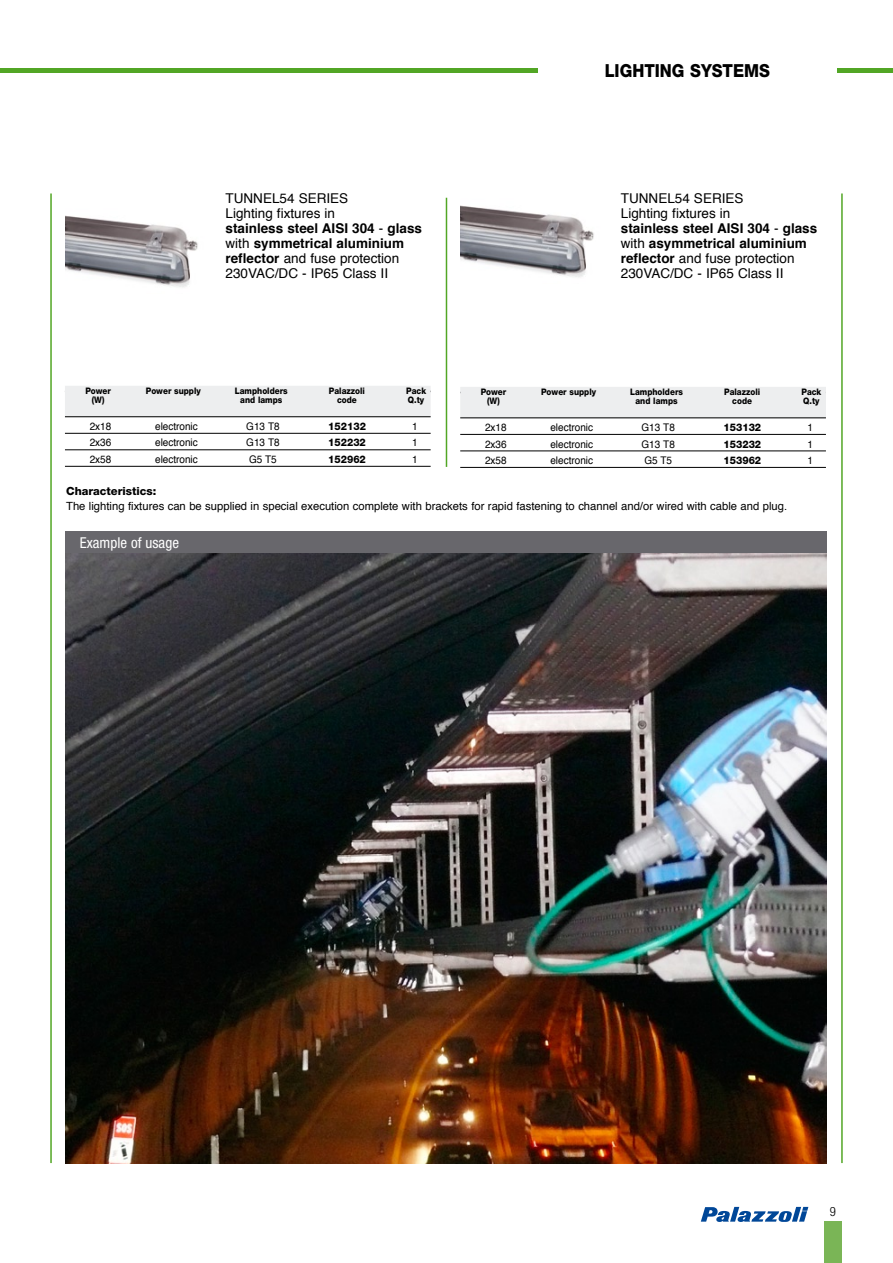
<style>
.page{position:relative;width:893px;height:1263px;background:#fff}
.page>*{position:absolute;margin:0;border:0;box-sizing:border-box;transform-origin:0 0}
.t1{font:800 18px "Helvetica Neue";color:#000;scale:.9 1}
.t2{font:condensed 15px "Helvetica Neue LT Std";color:#fff}
.t3{font:13.5px/15px "Helvetica";color:#000}
.t4{font:300 condensed 12.75px "Helvetica Neue LT Std";color:#000}
.t5{font:11.25px "Helvetica";color:#000}
.t6{font:800 11.25px "Helvetica Neue";color:#000}
.t7{font:10.5px "Helvetica";color:#000;scale:.95 1}
.t8{font:800 10.5px "Helvetica Neue";color:#000;scale:.95 1}
.t9{font:800 9px "Helvetica Neue";color:#000;scale:.9 1}
.s1{font-weight:700}
</style>
<div class="page">
<hr style="left:0;top:68px;width:893px;height:4px;background:#52a625">
<div style="left:825px;top:1222px;width:17px;height:41px;background:#7ab556"></div>
<svg style="left:701px;top:1207px;width:107px;height:15px"></svg>
<hr style="left:446px;top:198px;width:1px;height:269px;background:#52a625">
<hr style="left:841px;top:193px;width:2px;height:970px;background:#52a625">
<hr style="left:50px;top:193px;width:2px;height:970px;background:#52a625">
<img style="left:460px;top:205px;width:134px;height:73px">
<img style="left:66px;top:215px;width:132px;height:73px">
<img style="left:66px;top:553px;width:761px;height:610px">
<div style="left:66px;top:531px;width:761px;height:22px;background:#68676c"></div>
<div style="left:538px;top:62px;width:299px;height:17px;background:#fff"></div>
<div style="left:460px;top:387px;width:366px;height:31px;background:#edeeef"></div>
<hr style="left:460px;top:418px;width:366px;height:1px;background:#000">
<hr style="left:460px;top:434px;width:366px;height:1px;background:#000">
<hr style="left:460px;top:451px;width:366px;height:1px;background:#000">
<hr style="left:460px;top:467px;width:366px;height:1px;background:#000">
<div style="left:65px;top:386px;width:366px;height:31px;background:#edeeef"></div>
<hr style="left:65px;top:416px;width:366px;height:1px;background:#000">
<hr style="left:65px;top:433px;width:366px;height:1px;background:#000">
<hr style="left:65px;top:449px;width:366px;height:1px;background:#000">
<hr style="left:65px;top:466px;width:366px;height:1px;background:#000">
<p class="t3" style="left:226px;top:191px;width:198px">TUNNEL54 SERIES<br>Lighting fixtures in<br><span class="s1">stainless steel AISI 304</span> - <span class="s1">glass </span>with <span class="s1">symmetrical aluminium reflector</span> and fuse protection<br>230VAC/DC - IP65 Class II</p>
<h1 class="t1" style="left:605px;top:60px;width:145px">LIGHTING system</h1>
<h1 class="t1" style="left:759px;top:60px;width:14px">s</h1>
<p class="t3" style="left:621px;top:191px;width:198px">TUNNEL54 SERIES<br>Lighting fixtures in<br><span class="s1">stainless steel AISI 304</span> - <span class="s1">glass </span>with <span class="s1">asymmetrical aluminium reflector</span> and fuse protection<br>230VAC/DC - IP65 Class II</p>
<p class="t9" style="left:85px;top:386px;width:30px">Power</p>
<p class="t9" style="left:146px;top:386px;width:63px">Power supply</p>
<p class="t9" style="left:235px;top:386px;width:60px">Lampholders</p>
<p class="t9" style="left:329px;top:386px;width:41px">Palazzoli</p>
<p class="t9" style="left:406px;top:386px;width:24px">Pack</p>
<p class="t9" style="left:92px;top:395px;width:15px">(W)</p>
<p class="t9" style="left:240px;top:395px;width:48px">and lamps</p>
<p class="t9" style="left:337px;top:395px;width:24px">code</p>
<p class="t9" style="left:408px;top:395px;width:20px">Q.ty</p>
<p class="t7" style="left:90px;top:417px;width:24px">2x18</p>
<p class="t7" style="left:155px;top:417px;width:77px">electronic G</p>
<p class="t7" style="left:254px;top:417px;width:28px">13 T8</p>
<p class="t8" style="left:328px;top:420px;width:41px">152132</p>
<p class="t7" style="left:412px;top:417px;width:7px">1</p>
<p class="t7" style="left:90px;top:434px;width:24px">2x36</p>
<p class="t7" style="left:155px;top:434px;width:77px">electronic G</p>
<p class="t7" style="left:254px;top:434px;width:28px">13 T8</p>
<p class="t8" style="left:328px;top:436px;width:41px">152232</p>
<p class="t7" style="left:412px;top:434px;width:7px">1</p>
<p class="t7" style="left:90px;top:450px;width:24px">2x58</p>
<p class="t7" style="left:155px;top:450px;width:79px">electronic G</p>
<p class="t7" style="left:257px;top:450px;width:23px">5 T5</p>
<p class="t8" style="left:328px;top:453px;width:41px">152962</p>
<p class="t7" style="left:412px;top:450px;width:7px">1</p>
<p class="t6" style="left:66px;top:484px;width:92px">Characteristics:</p>
<p class="t5" style="left:66px;top:496px;width:723px">The lighting fixtures can be supplied in special execution complete with brackets for rapid fastening to channel and/or wired with cable and plug.</p>
<p class="t2" style="left:80px;top:534px;width:101px">Example of usage</p>
<p class="t9" style="left:481px;top:387px;width:30px">Power</p>
<p class="t9" style="left:541px;top:387px;width:63px">Power supply</p>
<p class="t9" style="left:630px;top:387px;width:60px">Lampholders</p>
<p class="t9" style="left:724px;top:387px;width:41px">Palazzoli</p>
<p class="t9" style="left:801px;top:387px;width:24px">Pack</p>
<p class="t9" style="left:487px;top:396px;width:15px">(W)</p>
<p class="t9" style="left:635px;top:396px;width:48px">and lamps</p>
<p class="t9" style="left:732px;top:396px;width:24px">code</p>
<p class="t9" style="left:803px;top:396px;width:20px">Q.ty</p>
<p class="t7" style="left:485px;top:418px;width:24px">2x18</p>
<p class="t7" style="left:550px;top:418px;width:76px">electronic G</p>
<p class="t7" style="left:649px;top:418px;width:28px">13 T8</p>
<p class="t8" style="left:723px;top:421px;width:41px">153132</p>
<p class="t7" style="left:807px;top:418px;width:7px">1</p>
<p class="t7" style="left:485px;top:435px;width:24px">2x36</p>
<p class="t7" style="left:550px;top:435px;width:76px">electronic G</p>
<p class="t7" style="left:649px;top:435px;width:28px">13 T8</p>
<p class="t8" style="left:723px;top:437px;width:41px">153232</p>
<p class="t7" style="left:807px;top:435px;width:7px">1</p>
<p class="t7" style="left:485px;top:451px;width:24px">2x58</p>
<p class="t7" style="left:550px;top:451px;width:77px">electronic G</p>
<p class="t7" style="left:652px;top:451px;width:23px">5 T5</p>
<p class="t8" style="left:723px;top:454px;width:41px">153962</p>
<p class="t7" style="left:807px;top:451px;width:7px">1</p>
<p class="t4" style="left:830px;top:1204px;width:8px">9</p>
</div>
